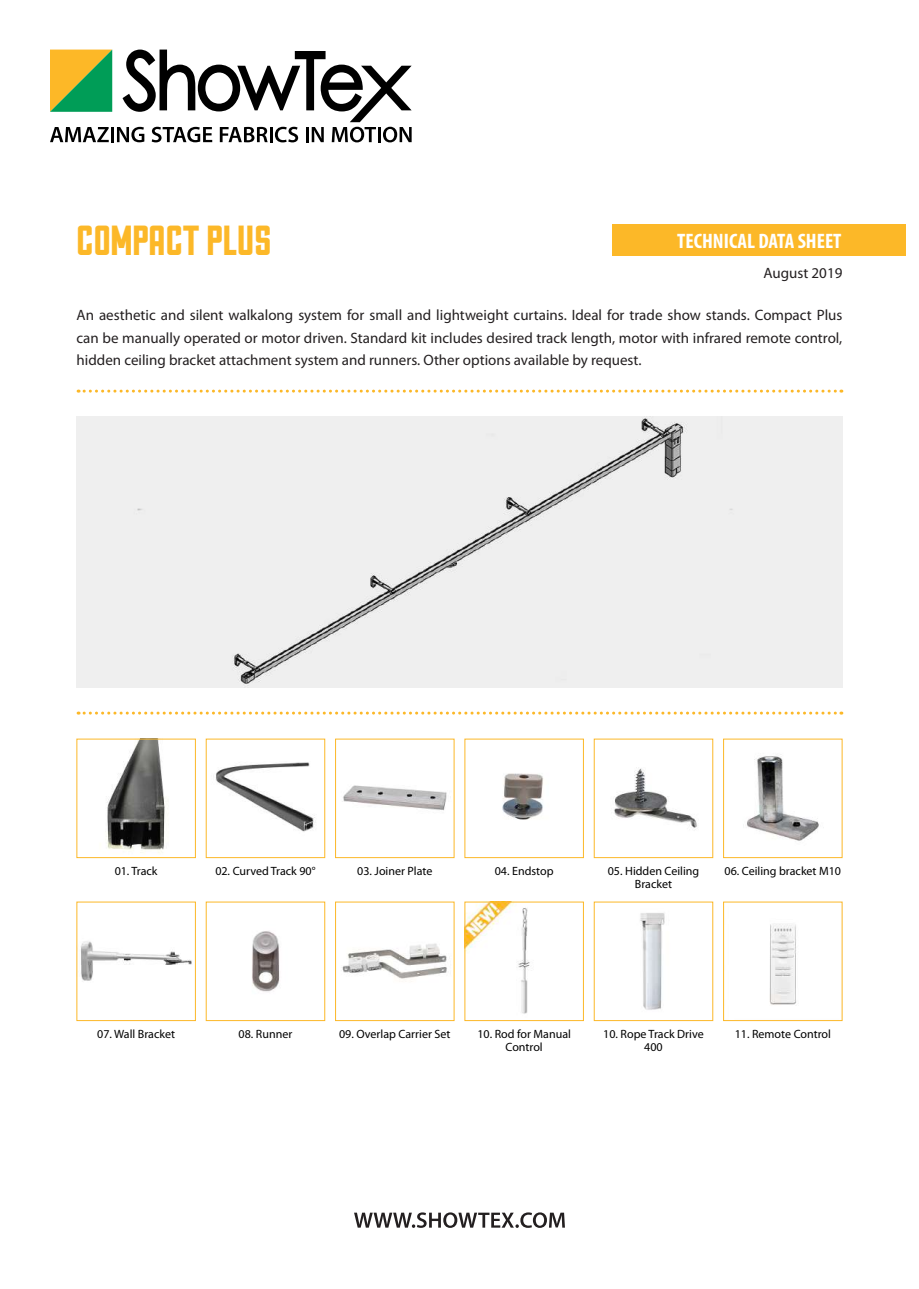
<style>
.page{position:relative;width:919px;height:1289px;background:#fff}
.page>*{position:absolute;margin:0;border:0;box-sizing:border-box;transform-origin:0 0}
.t1{font:42px "Sullivan Show Tex";letter-spacing:.01em;color:#fcb828}
.t2{font:700 condensed 21px "Myriad Pro";color:#fff}
.t3{font:15px/22.5px "Myriad Pro";color:#231f20;text-align:justify}
.t4{font:12px/13.5px "Myriad Pro";color:#000;text-align:center}
</style>
<div class="page">
<svg style="left:50px;top:50px;width:361px;height:92px"></svg>
<svg style="left:354px;top:1212px;width:211px;height:15px"></svg>
<svg style="left:78px;top:389px;width:763px;height:3px"></svg>
<svg style="left:78px;top:711px;width:763px;height:3px"></svg>
<div style="left:612px;top:225px;width:294px;height:31px;background:#fcb828"></div>
<img style="left:106px;top:740px;width:62px;height:113px">
<img style="left:342px;top:785px;width:105px;height:26px">
<img style="left:747px;top:754px;width:72px;height:87px">
<img style="left:215px;top:762px;width:100px;height:70px">
<img style="left:342px;top:943px;width:105px;height:36px">
<img style="left:614px;top:767px;width:83px;height:61px">
<div style="left:594px;top:738px;width:119px;height:119px;border:1px solid #fcb828"></div>
<img style="left:252px;top:931px;width:28px;height:61px">
<img style="left:502px;top:773px;width:42px;height:47px">
<img style="left:466px;top:903px;width:64px;height:111px">
<img style="left:640px;top:913px;width:25px;height:97px">
<div style="left:594px;top:901px;width:119px;height:119px;border:1px solid #fcb828"></div>
<img style="left:769px;top:923px;width:27px;height:82px">
<img style="left:81px;top:941px;width:111px;height:40px">
<div style="left:77px;top:417px;width:765px;height:270px;background:#efefef"></div>
<h1 class="t1" style="left:77px;top:217px;width:196px">COMPACT PLUS</h1>
<h2 class="t2" style="left:677px;top:228px;width:166px">TECHNICAL DATA SHEET</h2>
<p class="t3" style="left:763px;top:261px;width:80px">August 2019</p>
<p class="t3" style="left:77px;top:304px;width:767px">An aesthetic and silent walkalong system for small and lightweight curtains. Ideal for trade show stands. Compact Plus can be manually operated or motor driven. Standard kit includes desired track length, motor with infrared remote control, hidden ceiling bracket attachment system and runners. Other options available by request.</p>
<p class="t4" style="left:115px;top:863px;width:44px">01. Track</p>
<p class="t4" style="left:215px;top:863px;width:102px">02. Curved Track 90°</p>
<p class="t4" style="left:357px;top:863px;width:77px">03. Joiner Plate</p>
<p class="t4" style="left:724px;top:863px;width:118px">06. Ceiling bracket M10</p>
<p class="t4" style="left:494px;top:863px;width:60px">04. Endstop</p>
<p class="t4" style="left:607px;top:863px;width:93px">05. Hidden Ceiling<br>Bracket</p>
<p class="t4" style="left:477px;top:1026px;width:95px">10. Rod for Manual<br>Control</p>
<p class="t4" style="left:603px;top:1026px;width:102px">10. Rope Track Drive<br>400</p>
<p class="t4" style="left:97px;top:1026px;width:79px">07. Wall Bracket</p>
<p class="t4" style="left:734px;top:1026px;width:98px">11. Remote Control</p>
<p class="t4" style="left:339px;top:1026px;width:113px">09. Overlap Carrier Set</p>
<p class="t4" style="left:238px;top:1026px;width:55px">08. Runner</p>
</div>
